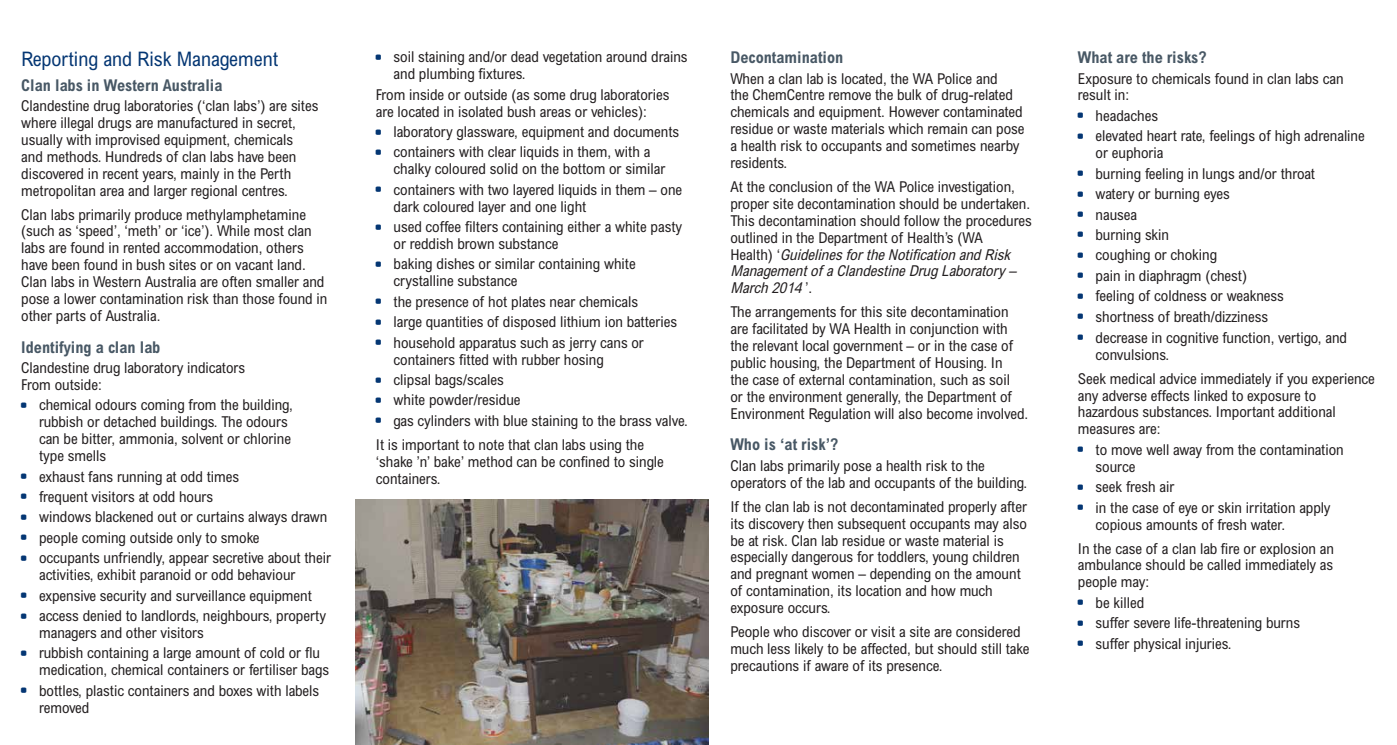
<style>
.page{position:relative;width:1397px;height:745px;background:#fff}
.page>*{position:absolute;margin:0;border:0;box-sizing:border-box;transform-origin:0 0}
.t1{font:condensed 20px "Arial MT Std";color:#043673}
.t2{font:700 condensed 16.25px "Arial MT Std";color:#485865}
.t3{font:condensed 15px/16.9px "Arial MT Std";color:#231f20}
.s1{font-style:italic}
</style>
<div class="page">
<img style="left:355px;top:499px;width:353px;height:245px">
<h1 class="t1" style="left:21px;top:47px;width:258px">Reporting and Risk Management</h1>
<p class="t2" style="left:21px;top:75px;width:203px">Clan labs in Western Australia</p>
<p class="t3" style="left:21px;top:97px;width:299px">Clandestine drug laboratories (‘clan labs’) are sites where illegal drugs are manufactured in secret, usually with improvised equipment, chemicals and methods. Hundreds of clan labs have been discovered in recent years, mainly in the Perth metropolitan area and larger regional centres.</p>
<p class="t3" style="left:21px;top:205px;width:307px">Clan labs primarily produce methylamphetamine (such as ‘speed’, ‘meth’ or ‘ice’). While most clan labs are found in rented accommodation, others have been found in bush sites or on vacant land.<br>Clan labs in Western Australia are often smaller and pose a lower contamination risk than those found in other parts of Australia.</p>
<p class="t2" style="left:21px;top:337px;width:141px">Identifying a clan lab</p>
<p class="t3" style="left:21px;top:359px;width:225px">Clandestine drug laboratory indicators<br>From outside:</p>
<p class="t3" style="left:39px;top:396px;width:255px">chemical odours coming from the building, rubbish or detached buildings. The odours can be bitter, ammonia, solvent or chlorine type smells</p>
<p class="t3" style="left:39px;top:465px;width:293px;line-height:20.4px">exhaust fans running at odd times<br>frequent visitors at odd hours<br>windows blackened out or curtains always drawn people coming outside only to smoke<br>occupants unfriendly, appear secretive about their</p>
<p class="t3" style="left:39px;top:564px;width:288px;line-height:20.4px">activities, exhibit paranoid or odd behaviour expensive security and surveillance equipment access denied to landlords, neighbours, property</p>
<p class="t3" style="left:39px;top:621px;width:282px;line-height:20.4px">managers and other visitors<br>rubbish containing a large amount of cold or flu</p>
<p class="t3" style="left:39px;top:659px;width:292px;line-height:20.4px">medication, chemical containers or fertiliser bags bottles, plastic containers and boxes with labels</p>
<p class="t3" style="left:39px;top:698px;width:52px">removed</p>
<p class="t3" style="left:393px;top:48px;width:295px">soil staining and/or dead vegetation around drains and plumbing fixtures.</p>
<p class="t3" style="left:376px;top:86px;width:295px">From inside or outside (as some drug laboratories are located in isolated bush areas or vehicles):</p>
<p class="t3" style="left:393px;top:121px;width:287px;line-height:20.4px">laboratory glassware, equipment and documents containers with clear liquids in them, with a</p>
<p class="t3" style="left:393px;top:158px;width:290px;line-height:20.4px">chalky coloured solid on the bottom or similar containers with two layered liquids in them – one</p>
<p class="t3" style="left:393px;top:196px;width:290px;line-height:20.4px">dark coloured layer and one light<br>used coffee filters containing either a white pasty</p>
<p class="t3" style="left:393px;top:233px;width:243px;line-height:20.4px">or reddish brown substance<br>baking dishes or similar containing white</p>
<p class="t3" style="left:393px;top:270px;width:285px;line-height:20.4px">crystalline substance<br>the presence of hot plates near chemicals<br>large quantities of disposed lithium ion batteries household apparatus such as jerry cans or</p>
<p class="t3" style="left:393px;top:348px;width:296px;line-height:20.4px">containers fitted with rubber hosing<br>clipsal bags/scales<br>white powder/residue<br>gas cylinders with blue staining to the brass valve.</p>
<p class="t3" style="left:376px;top:435px;width:289px">It is important to note that clan labs using the ‘shake ’n’ bake’ method can be confined to single containers.</p>
<p class="t2" style="left:730px;top:48px;width:114px">Decontamination</p>
<p class="t3" style="left:730px;top:69px;width:295px">When a clan lab is located, the WA Police and<br>the ChemCentre remove the bulk of drug-related chemicals and equipment. However contaminated residue or waste materials which remain can pose a health risk to occupants and sometimes nearby residents.</p>
<p class="t3" style="left:730px;top:178px;width:303px">At the conclusion of the WA Police investigation, proper site decontamination should be undertaken.<br>This decontamination should follow the procedures outlined in the Department of Health’s (WA<br>H e a l t h ) ‘ <span class="s1">GuidelinesfortheNotificationandRisk ManagementofaClandestineDrugLaboratory– March2014</span>’ .</p>
<p class="t3" style="left:730px;top:303px;width:299px">The arrangements for this site decontamination are facilitated by WA Health in conjunction with the relevant local government – or in the case of public housing, the Department of Housing. In<br>the case of external contamination, such as soil<br>or the environment generally, the Department of Environment Regulation will also become involved.</p>
<p class="t2" style="left:730px;top:435px;width:109px">Who is ‘at risk’?</p>
<p class="t3" style="left:730px;top:456px;width:298px">Clan labs primarily pose a health risk to the operators of the lab and occupants of the building.</p>
<p class="t3" style="left:730px;top:497px;width:298px">If the clan lab is not decontaminated properly after its discovery then subsequent occupants may also be at risk. Clan lab residue or waste material is especially dangerous for toddlers, young children and pregnant women – depending on the amount of contamination, its location and how much exposure occurs.</p>
<p class="t3" style="left:730px;top:622px;width:300px">People who discover or visit a site are considered much less likely to be affected, but should still take precautions if aware of its presence.</p>
<p class="t2" style="left:1077px;top:48px;width:130px">What are the risks?</p>
<p class="t3" style="left:1077px;top:69px;width:267px">Exposure to chemicals found in clan labs can result in:</p>
<p class="t3" style="left:1095px;top:105px;width:271px;line-height:20.4px">headaches<br>elevated heart rate, feelings of high adrenaline</p>
<p class="t3" style="left:1095px;top:142px;width:253px;line-height:20.5px">or euphoria<br>burning feeling in lungs and/or throat watery or burning eyes<br>nausea<br>burning skin<br>coughing or choking<br>pain in diaphragm (chest)<br>feeling of coldness or weakness<br>shortness of breath/dizziness<br>decrease in cognitive function, vertigo, and</p>
<p class="t3" style="left:1077px;top:342px;width:298px;line-height:24px;text-indent:18px">convulsions.<br>Seek medical advice immediately if you experience</p>
<p class="t3" style="left:1077px;top:386px;width:259px">any adverse effects linked to exposure to hazardous substances. Important additional measures are:</p>
<p class="t3" style="left:1095px;top:440px;width:249px">to move well away from the contamination source</p>
<p class="t3" style="left:1095px;top:476px;width:236px;line-height:20.4px">seek fresh air<br>in the case of eye or skin irritation apply</p>
<p class="t3" style="left:1077px;top:511px;width:258px;line-height:24px;text-indent:18px">copious amounts of fresh water.<br>In the case of a clan lab fire or explosion an</p>
<p class="t3" style="left:1077px;top:556px;width:257px">ambulance should be called immediately as people may:</p>
<p class="t3" style="left:1095px;top:591px;width:206px;line-height:20.4px">be killed<br>suffer severe life-threatening burns suffer physical injuries.</p>
</div>
